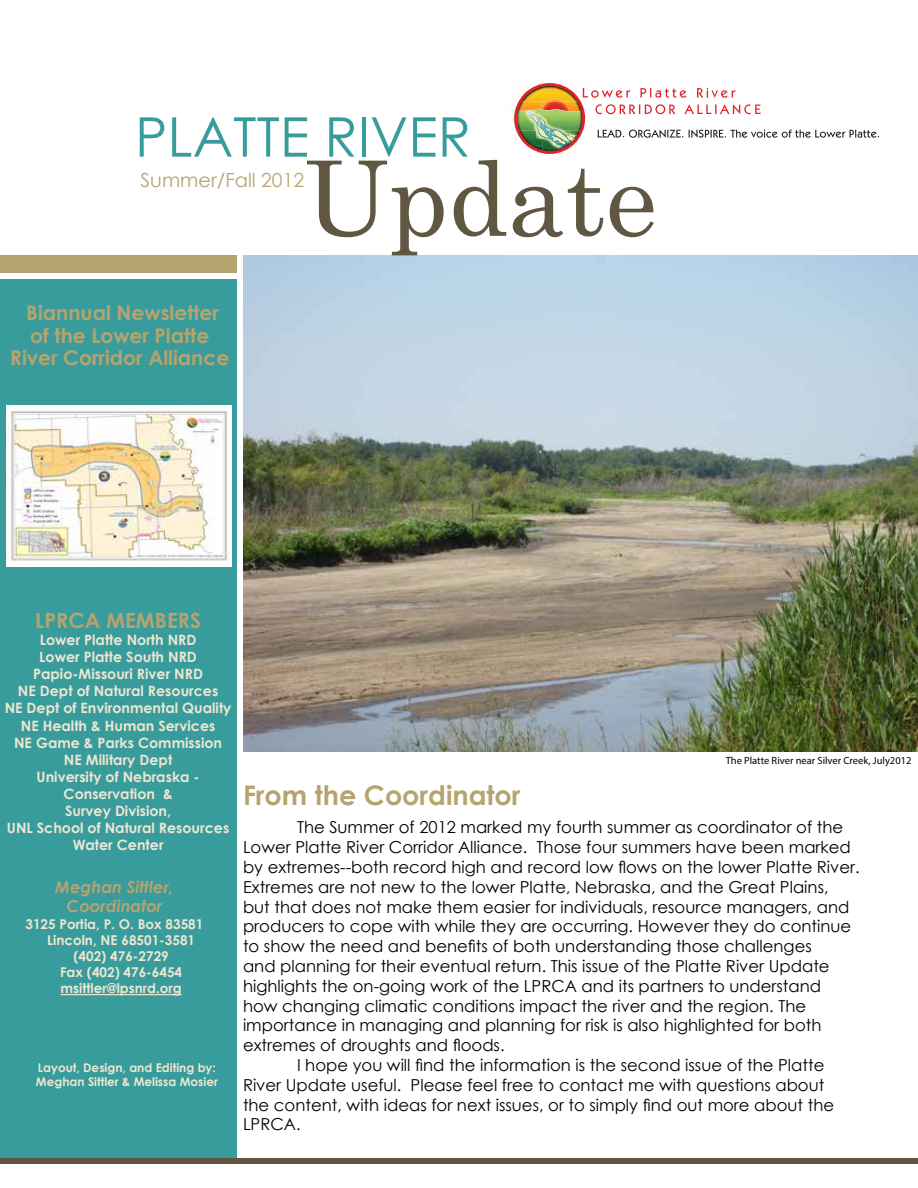
<style>
.page{position:relative;width:918px;height:1188px;background:#fff}
.page>*{position:absolute;margin:0;border:0;box-sizing:border-box;transform-origin:0 0}
.t1{font:104.1px "Century";letter-spacing:-.005em;color:#5f5741}
.t2{font:54.75px "Century Gothic";color:#389c9c}
.t3{font:700 27px "Century Gothic";color:#b6a46f}
.t4{font:700 21px "Century Gothic";color:#b6a46f}
.t5{font:700 20.25px/22.5px "Century Gothic";color:#b6a46f;text-align:center}
.t6{font:19.35px "Century Gothic";color:#b6a46f}
.t7{font:16.5px "Century Gothic";color:#000}
.t8{font:italic 700 16.5px/19.8px "Century Gothic";color:#b6a46f;text-align:center}
.t9{font:700 14.25px/17.1px "Century Gothic";color:#ede6d1;text-align:center}
.t10{font:700 13.5px "Century Gothic";color:#eee6d1}
.t11{font:700 12px/14.4px "Century Gothic";color:#eee6d1}
.t12{font:10.5px "Myriad Pro";color:#000}
.s1{font-size:15px}
</style>
<div class="page">
<div style="left:0;top:1158px;width:918px;height:6px;background:#5f5741"></div>
<div style="left:0;top:279px;width:236px;height:879px;background:#389c9c"></div>
<div style="left:0;top:255px;width:236px;height:18px;background:#b6a46f"></div>
<img style="left:6px;top:405px;width:225px;height:161px">
<hr style="left:61px;top:994px;width:121px;height:1px;background:#eee6d1">
<img style="left:243px;top:256px;width:675px;height:495px">
<svg style="left:514px;top:83px;width:365px;height:71px"></svg>
<h2 class="t2" style="left:135px;top:99px;width:61px">Platte</h2>
<h2 class="t2" style="left:324px;top:99px;width:113px">River</h2>
<h1 class="t1" style="left:304px;top:111px;width:355px">Update</h1>
<p class="t6" style="left:141px;top:166px;width:165px">Summer/Fall 2012</p>
<p class="t5" style="left:10px;top:301px;width:221px">Biannual Newsletter<br>of the Lower Platte<br>River Corridor Alliance</p>
<p class="t4" style="left:35px;top:604px;width:167px">LPRCA MEMBERS</p>
<p class="t9" style="left:5px;top:631px;width:228px">Lower Platte North NRD<br>Lower Platte South NRD<br>Papio-Missouri River NRD<br>NE Dept of Natural Resources<br>NE Dept of Environmental Quality<br>NE Health &amp; Human Services<br>NE Game &amp; Parks Commission<br>NE Military Dept<br>University of Nebraska -<br>Conservation &amp;<br>Survey Division,<br>UNL School of Natural Resources<br>Water Center</p>
<p class="t8" style="left:55px;top:876px;width:120px">Meghan Sittler,<br>Coordinator</p>
<p class="t10" style="left:25px;top:913px;width:179px">3125 Portia, P. O. Box 83581</p>
<p class="t10" style="left:47px;top:930px;width:149px">Lincoln, NE 68501-3581</p>
<p class="t10" style="left:74px;top:946px;width:97px">(402) 476-2729</p>
<p class="t10" style="left:60px;top:962px;width:124px">Fax (402) 476-6454</p>
<p class="t10" style="left:61px;top:978px;width:123px">msittler@lpsnrd.org</p>
<p class="t11" style="left:36px;top:1060px;width:183px">Layout, Design, and Editing by:<br>Meghan Sittler &amp; Melissa Mosier</p>
<p class="t12" style="left:726px;top:754px;width:187px">The Platte River near Silver Creek, July2012</p>
<h3 class="t3" style="left:243px;top:774px;width:279px">From the Coordinator</h3>
<p class="t7" style="left:297px;top:816px;width:548px">The Summer of 2012 marked my fourth summer as coordinator of the</p>
<p class="t7" style="left:243px;top:836px;width:609px">Lower Platte River Corridor Alliance. Those four summers have been marked</p>
<p class="t7" style="left:243px;top:856px;width:618px">by extremes--both record high and record low flows on the lower Platte River.</p>
<p class="t7" style="left:243px;top:875px;width:587px">Extremes are not new to the lower Platte<span class="s1">,</span> Nebraska, and the Great Plains,</p>
<p class="t7" style="left:243px;top:895px;width:608px">but that does not make them easier for individuals, resource managers, and</p>
<p class="t7" style="left:243px;top:915px;width:610px">producers to cope with while they are occurring. However they do continue</p>
<p class="t7" style="left:243px;top:935px;width:570px">to show the need and benefits of both understanding those challenges</p>
<p class="t7" style="left:243px;top:955px;width:588px">and planning for their eventual return. This issue of the Platte River Update</p>
<p class="t7" style="left:243px;top:974px;width:580px">highlights the on-going work of the LPRCA and its partners to understand</p>
<p class="t7" style="left:243px;top:994px;width:565px">how changing climatic conditions impact the river and the region. The</p>
<p class="t7" style="left:243px;top:1014px;width:580px">importance in managing and planning for risk is also highlighted for both</p>
<p class="t7" style="left:243px;top:1034px;width:263px">extremes of droughts and floods.</p>
<p class="t7" style="left:297px;top:1054px;width:529px">I hope you will find the information is the second issue of the Platte</p>
<p class="t7" style="left:243px;top:1073px;width:583px">River Update useful. Please feel free to contact me with questions about</p>
<p class="t7" style="left:243px;top:1093px;width:593px">the content, with ideas for next issues, or to simply find out more about the</p>
<p class="t7" style="left:243px;top:1113px;width:59px">LPRCA.</p>
</div>
